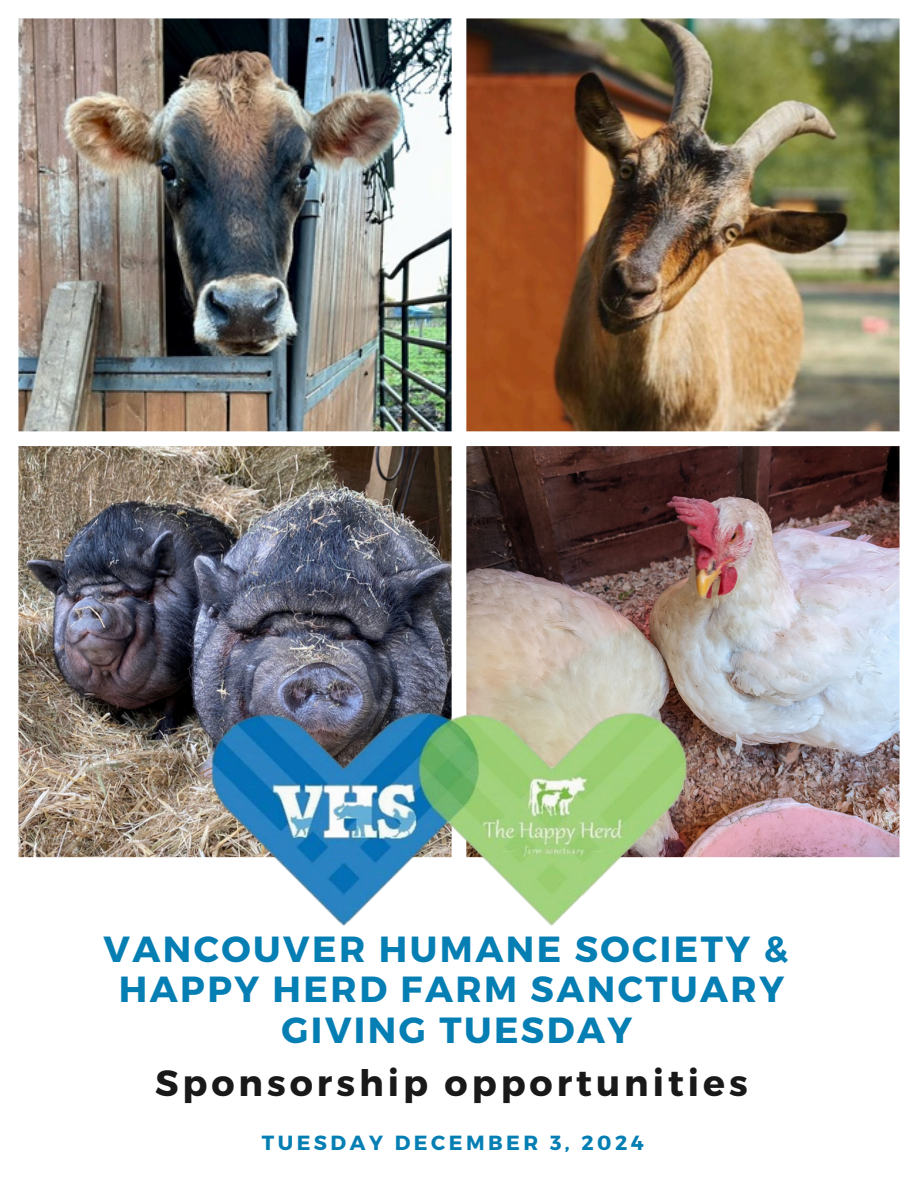
<style>
.page{position:relative;width:918px;height:1188px;background:#fff}
.page>*{position:absolute;margin:0;border:0;box-sizing:border-box;transform-origin:0 0}
.t1{font:700 36.45px "Montserrat";letter-spacing:.11em;color:#191919}
.t2{font:700 36.3px "Montserrat";letter-spacing:.07em;color:#047eb3}
.t3{font:700 20.4px "Montserrat";letter-spacing:.17em;color:#047eb3}
</style>
<div class="page">
<img style="left:18px;top:18px;width:882px;height:840px">
<img style="left:205px;top:668px;width:483px;height:258px">
<h1 class="t2" style="left:104px;top:926px;width:686px">VANCOUVER HUMANE SOCIETY &amp;</h1>
<h1 class="t2" style="left:119px;top:966px;width:667px">HAPPY HERD FARM SANCTUARY</h1>
<h1 class="t2" style="left:282px;top:1006px;width:352px">GIVING TUESDAY</h1>
<h2 class="t1" style="left:155px;top:1060px;width:594px">Sponsorship opportunities</h2>
<p class="t3" style="left:262px;top:1129px;width:384px">TUESDAY DECEMBER 3, 2024</p>
</div>
